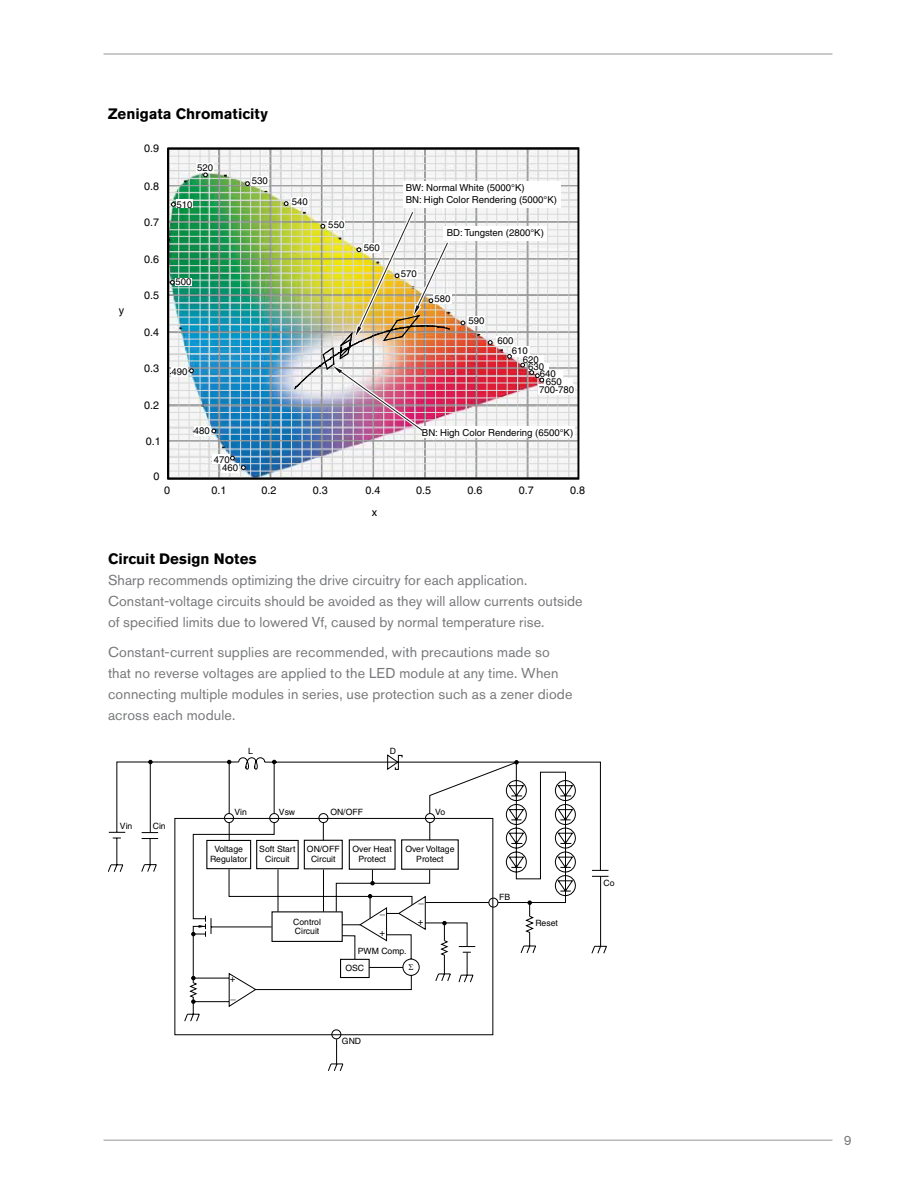
<style>
.page{position:relative;width:918px;height:1188px;background:#fff}
.page>*{position:absolute;margin:0;border:0;box-sizing:border-box;transform-origin:0 0}
.t1{font:700 15px "Akzidenz Grotesk BE";letter-spacing:.005em;color:#000}
.t2{font:14.25px/21px "Akzidenz Grotesk Std";letter-spacing:.005em;color:#77787b}
.t3{font:13.5px "Akzidenz Grotesk BE";color:#77787b}
.t4{font:12.3px "Helvetica";color:#000}
.t5{font:10.8px "Helvetica";color:#000}
.t6{font:9.75px/17.5px "Helvetica";color:#000}
.t7{font:9.6px/10.2px "Helvetica";color:#000}
.t8{font:8.7px/9.8px "Helvetica";color:#000;text-align:center}
</style>
<div class="page">
<hr style="left:104px;top:54px;width:728px;height:1px;background:#939598">
<hr style="left:104px;top:1140px;width:728px;height:1px;background:#939598">
<img style="left:170px;top:151px;width:406px;height:325px">
<div style="left:221px;top:463px;width:17px;height:10px;background:#fff"></div>
<div style="left:213px;top:455px;width:17px;height:9px;background:#fff"></div>
<div style="left:194px;top:427px;width:16px;height:9px;background:#fff"></div>
<div style="left:171px;top:367px;width:17px;height:10px;background:#fff"></div>
<div style="left:176px;top:200px;width:17px;height:8px;background:#fff"></div>
<div style="left:175px;top:278px;width:17px;height:8px;background:#fff"></div>
<div style="left:196px;top:163px;width:18px;height:10px;background:#fff"></div>
<div style="left:251px;top:176px;width:18px;height:10px;background:#fff"></div>
<div style="left:291px;top:197px;width:18px;height:9px;background:#fff"></div>
<div style="left:433px;top:294px;width:19px;height:9px;background:#fff"></div>
<div style="left:468px;top:316px;width:17px;height:10px;background:#fff"></div>
<div style="left:496px;top:336px;width:18px;height:10px;background:#fff"></div>
<div style="left:511px;top:346px;width:18px;height:11px;background:#fff"></div>
<div style="left:522px;top:355px;width:21px;height:8px;background:#fff"></div>
<div style="left:528px;top:363px;width:21px;height:8px;background:#fff"></div>
<div style="left:540px;top:370px;width:23px;height:8px;background:#fff"></div>
<div style="left:545px;top:378px;width:28px;height:8px;background:#fff"></div>
<div style="left:538px;top:384px;width:37px;height:10px;background:#fff"></div>
<div style="left:443px;top:226px;width:104px;height:14px;background:#fff"></div>
<div style="left:422px;top:426px;width:153px;height:12px;background:#fff"></div>
<svg style="left:241px;top:465px;width:5px;height:5px"></svg>
<svg style="left:230px;top:456px;width:5px;height:4px"></svg>
<svg style="left:212px;top:429px;width:4px;height:4px"></svg>
<svg style="left:189px;top:369px;width:5px;height:4px"></svg>
<svg style="left:170px;top:280px;width:5px;height:5px"></svg>
<svg style="left:171px;top:202px;width:5px;height:5px"></svg>
<svg style="left:203px;top:173px;width:5px;height:4px"></svg>
<svg style="left:245px;top:182px;width:5px;height:4px"></svg>
<svg style="left:284px;top:201px;width:4px;height:5px"></svg>
<svg style="left:461px;top:321px;width:4px;height:4px"></svg>
<svg style="left:488px;top:340px;width:4px;height:5px"></svg>
<svg style="left:507px;top:354px;width:5px;height:5px"></svg>
<svg style="left:521px;top:363px;width:23px;height:19px"></svg>
<div style="left:403px;top:181px;width:158px;height:27px;background:#fff"></div>
<div style="left:167px;top:147px;width:412px;height:333px;border:2px solid #000"></div>
<img style="left:294px;top:211px;width:157px;height:229px">
<svg style="left:108px;top:761px;width:501px;height:310px"></svg>
<svg style="left:150px;top:759px;width:451px;height:306px"></svg>
<svg style="left:528px;top:901px;width:4px;height:4px"></svg>
<svg style="left:489px;top:898px;width:9px;height:9px"></svg>
<div style="left:489px;top:898px;width:9px;height:9px;border:1px solid #000;border-radius:50%"></div>
<svg style="left:174px;top:818px;width:319px;height:217px"></svg>
<svg style="left:191px;top:754px;width:268px;height:285px"></svg>
<p class="t1" style="left:108px;top:105px;width:161px">Zenigata Chromaticity</p>
<p class="t5" style="left:119px;top:304px;width:7px">y</p>
<p class="t5" style="left:144px;top:142px;width:17px">0.9</p>
<p class="t5" style="left:144px;top:180px;width:17px">0.8</p>
<p class="t5" style="left:144px;top:216px;width:17px">0.7</p>
<p class="t5" style="left:144px;top:253px;width:17px">0.6</p>
<p class="t5" style="left:144px;top:289px;width:17px">0.5</p>
<p class="t5" style="left:144px;top:326px;width:17px">0.4</p>
<p class="t5" style="left:144px;top:362px;width:17px">0.3</p>
<p class="t5" style="left:144px;top:399px;width:17px">0.2</p>
<p class="t5" style="left:146px;top:435px;width:17px">0.1</p>
<p class="t5" style="left:154px;top:470px;width:8px">0</p>
<p class="t4" style="left:138px;top:142px;width:20px">0.9</p>
<p class="t4" style="left:138px;top:179px;width:20px">0.8</p>
<p class="t4" style="left:138px;top:215px;width:20px">0.7</p>
<p class="t4" style="left:138px;top:252px;width:20px">0.6</p>
<p class="t4" style="left:138px;top:288px;width:20px">0.5</p>
<p class="t4" style="left:138px;top:325px;width:20px">0.4</p>
<p class="t4" style="left:138px;top:361px;width:20px">0.3</p>
<p class="t4" style="left:138px;top:398px;width:20px">0.2</p>
<p class="t4" style="left:138px;top:434px;width:20px">0.1</p>
<p class="t4" style="left:152px;top:471px;width:8px">0</p>
<p class="t7" style="left:197px;top:163px;width:18px">520</p>
<p class="t7" style="left:177px;top:199px;width:18px">510</p>
<p class="t7" style="left:176px;top:277px;width:18px">500</p>
<p class="t7" style="left:172px;top:367px;width:18px">490</p>
<p class="t7" style="left:194px;top:426px;width:18px">480</p>
<p class="t7" style="left:214px;top:454px;width:18px">470</p>
<p class="t7" style="left:222px;top:463px;width:18px">460</p>
<p class="t7" style="left:252px;top:176px;width:18px">530</p>
<p class="t7" style="left:292px;top:197px;width:18px">540</p>
<p class="t7" style="left:328px;top:220px;width:18px">550</p>
<p class="t7" style="left:364px;top:242px;width:18px">560</p>
<p class="t7" style="left:406px;top:182px;width:153px;line-height:12px">BW: Normal White (5000°K)<br>BN: High Color Rendering (5000°K)</p>
<p class="t7" style="left:401px;top:269px;width:18px">570</p>
<p class="t7" style="left:447px;top:228px;width:99px">BD: Tungsten (2800°K)</p>
<p class="t7" style="left:434px;top:294px;width:18px">580</p>
<p class="t7" style="left:469px;top:316px;width:18px">590</p>
<p class="t7" style="left:512px;top:336px;width:18px;text-indent:-14px">600<br>610</p>
<p class="t7" style="left:523px;top:354px;width:18px">620</p>
<p class="t7" style="left:528px;top:361px;width:18px">630</p>
<p class="t7" style="left:540px;top:369px;width:18px">640</p>
<p class="t7" style="left:546px;top:376px;width:18px">650</p>
<p class="t7" style="left:539px;top:385px;width:37px">700-780</p>
<p class="t7" style="left:422px;top:428px;width:153px">BN: High Color Rendering (6500°K)</p>
<p class="t5" style="left:164px;top:484px;width:8px">0</p>
<p class="t5" style="left:211px;top:484px;width:17px">0.1</p>
<p class="t5" style="left:262px;top:484px;width:17px">0.2</p>
<p class="t5" style="left:313px;top:484px;width:17px">0.3</p>
<p class="t5" style="left:365px;top:484px;width:17px">0.4</p>
<p class="t5" style="left:416px;top:484px;width:17px">0.5</p>
<p class="t5" style="left:467px;top:484px;width:17px">0.6</p>
<p class="t5" style="left:519px;top:484px;width:17px">0.7</p>
<p class="t5" style="left:570px;top:484px;width:17px">0.8</p>
<p class="t4" style="left:165px;top:488px;width:8px">0</p>
<p class="t4" style="left:209px;top:488px;width:20px">0.1</p>
<p class="t4" style="left:261px;top:488px;width:20px">0.2</p>
<p class="t4" style="left:312px;top:488px;width:20px">0.3</p>
<p class="t4" style="left:364px;top:488px;width:20px">0.4</p>
<p class="t4" style="left:415px;top:488px;width:20px">0.5</p>
<p class="t4" style="left:467px;top:488px;width:20px">0.6</p>
<p class="t4" style="left:518px;top:488px;width:20px">0.7</p>
<p class="t4" style="left:569px;top:488px;width:20px">0.8</p>
<p class="t4" style="left:370px;top:507px;width:9px">x<sup>x</sup></p>
<p class="t1" style="left:108px;top:550px;width:150px">Circuit Design Notes</p>
<p class="t2" style="left:108px;top:570px;width:476px">Sharp recommends optimizing the drive circuitry for each application.<br>Constant-voltage circuits should be avoided as they will allow currents outside of specified limits due to lowered Vf, caused by normal temperature rise.</p>
<p class="t2" style="left:108px;top:642px;width:466px">Constant-current supplies are recommended, with precautions made so that no reverse voltages are applied to the LED module at any time. When connecting multiple modules in series, use protection such as a zener diode across each module.</p>
<p class="t8" style="left:248px;top:746px;width:6px">L</p>
<p class="t8" style="left:390px;top:746px;width:8px">D</p>
<p class="t8" style="left:120px;top:821px;width:14px">Vin</p>
<p class="t8" style="left:153px;top:821px;width:14px">Cin</p>
<p class="t8" style="left:234px;top:807px;width:14px">Vin</p>
<p class="t8" style="left:279px;top:807px;width:18px">Vsw</p>
<p class="t8" style="left:330px;top:807px;width:34px">ON/OFF</p>
<p class="t8" style="left:435px;top:807px;width:11px">Vo</p>
<p class="t8" style="left:210px;top:844px;width:39px">Voltage<br>Regulator</p>
<p class="t8" style="left:307px;top:844px;width:34px">ON/OFF<br>Circuit</p>
<p class="t8" style="left:259px;top:844px;width:38px">Soft Start<br>Circuit</p>
<p class="t8" style="left:353px;top:844px;width:41px">Over Heat<br>Protect</p>
<p class="t8" style="left:405px;top:844px;width:51px">Over Voltage<br>Protect</p>
<p class="t8" style="left:293px;top:917px;width:29px;text-align:left">Control<br>Circuit</p>
<p class="t6" style="left:380px;top:902px;width:7px">_</p>
<p class="t6" style="left:380px;top:924px;width:7px">+</p>
<p class="t8" style="left:358px;top:946px;width:50px">PWM Comp.</p>
<p class="t6" style="left:418px;top:891px;width:7px">_</p>
<p class="t6" style="left:418px;top:913px;width:7px">+</p>
<p class="t6" style="left:230px;top:970px;width:7px">+ _</p>
<p class="t8" style="left:345px;top:963px;width:20px">OSC</p>
<p class="t8" style="left:342px;top:1036px;width:21px">GND</p>
<p class="t8" style="left:499px;top:892px;width:13px">FB</p>
<p class="t8" style="left:535px;top:918px;width:24px">Reset</p>
<p class="t8" style="left:603px;top:878px;width:13px">Co</p>
<p class="t3" style="left:844px;top:1132px;width:9px">9</p>
</div>
